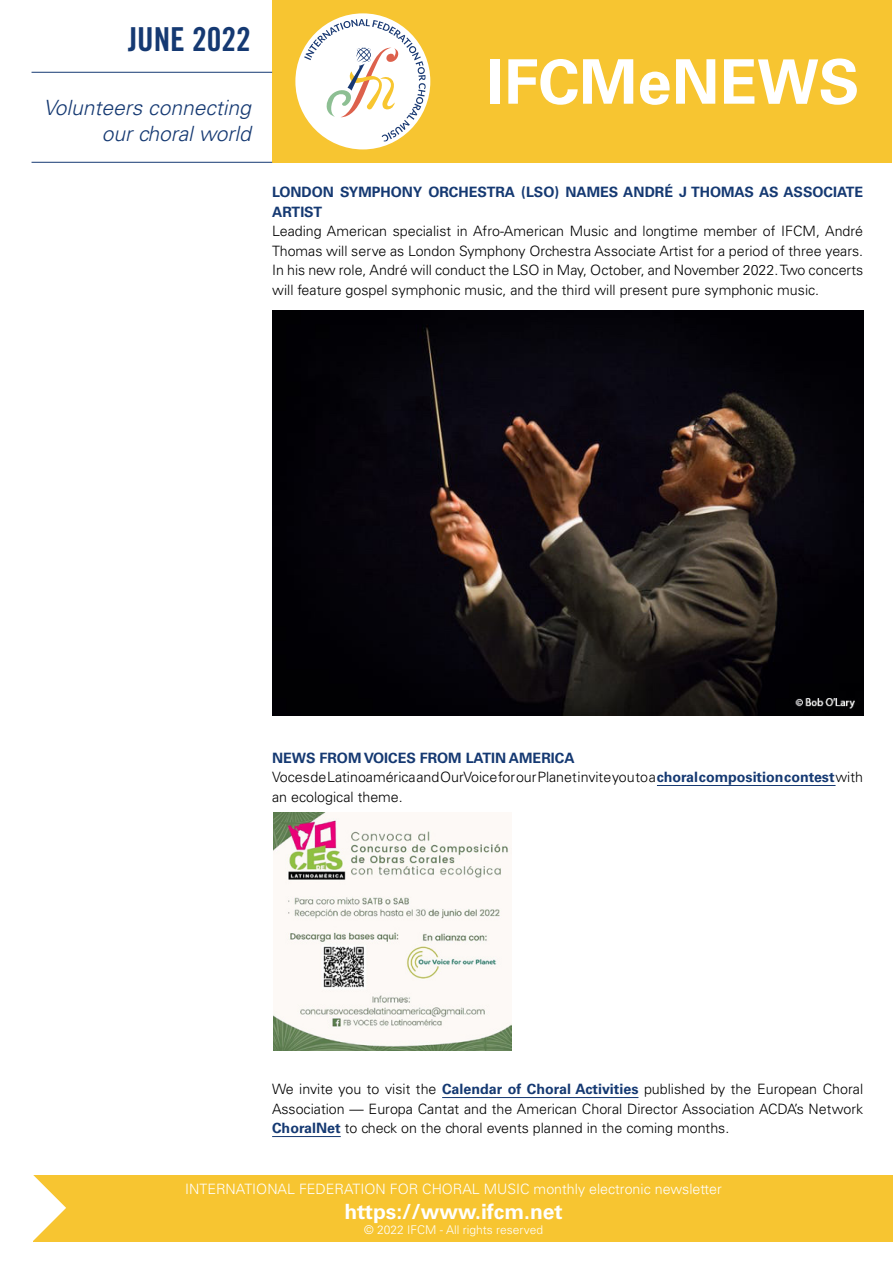
<style>
.page{position:relative;width:893px;height:1263px;background:#fff}
.page>*{position:absolute;margin:0;border:0;box-sizing:border-box;transform-origin:0 0}
.t1{font:700 61.5px "Univers LT Std";color:#fff}
.t2{font:33px "Trade Gothic LT Std Bd Cn 20";color:#153972}
.t3{font:italic 300 21px/25.2px "Univers LT Std";color:#153972;text-align:right}
.t4{font:700 21px "Univers LT Std";color:#fff}
.t5{font:300 14.25px/19.5px "Univers LT Std";color:#000;text-align:justify}
.t6{font:300 14.25px "Univers LT Std";color:#fff}
.t7{font:700 14.25px/19.5px "Univers LT Std";color:#153972}
.t8{font:300 12px "Univers LT Std";color:#fff}
.s1{font-weight:700;color:#153972}
</style>
<div class="page">
<div style="left:33px;top:1176px;width:860px;height:66px;background:#f7c531"></div>
<svg style="left:33px;top:1175px;width:33px;height:66px"></svg>
<div style="left:272px;top:0;width:619px;height:163px;background:#f7c531"></div>
<div style="left:295px;top:13px;width:135px;height:136px;background:#fff;border-radius:50%"></div>
<svg style="left:304px;top:19px;width:122px;height:123px"></svg>
<hr style="left:32px;top:72px;width:240px;height:1px;background:#153972">
<hr style="left:32px;top:162px;width:240px;height:1px;background:#153972">
<hr style="left:657px;top:785px;width:178px;height:1px;background:#153972">
<hr style="left:442px;top:1097px;width:196px;height:1px;background:#153972">
<hr style="left:272px;top:1136px;width:69px;height:1px;background:#153972">
<img style="left:272px;top:310px;width:591px;height:406px">
<img style="left:273px;top:812px;width:238px;height:238px">
<h2 class="t2" style="left:128px;top:19px;width:124px">JUNE 2022</h2>
<h3 class="t3" style="left:44px;top:96px;width:209px">Volunteers connecting our choral world</h3>
<h1 class="t1" style="left:487px;top:46px;width:374px">IFCMeNEWS</h1>
<p class="t7" style="left:272px;top:183px;width:593px">LONDON SYMPHONY ORCHESTRA (LSO) NAMES ANDRÉ J THOMAS AS ASSOCIATE<br>ARTIST</p>
<p class="t5" style="left:272px;top:222px;width:593px">Leading American specialist in Afro-American Music and longtime member of IFCM, André Thomas will serve as London Symphony Orchestra Associate Artist for a period of three years.<br>In his new role, André will conduct the LSO in May, October, and November 2022. Two concerts will feature gospel symphonic music, and the third will present pure symphonic music.</p>
<p class="t5" style="left:272px;top:748px;width:592px;text-align:left"><span class="s1">NEWS FROM VOICES FROM LATIN AMERICA<br></span>Voces de Latinoamérica and Our Voice for our Planet invite you to a <span class="s1">choral composition contest</span> with an ecological theme.</p>
<p class="t5" style="left:272px;top:1080px;width:593px">We invite you to visit the <span class="s1">Calendar of Choral Activities</span> published by the European Choral Association — Europa Cantat and the American Choral Director Association ACDA’s Network <span class="s1">ChoralNet</span> to check on the choral events planned in the coming months.</p>
<p class="t6" style="left:185px;top:1180px;width:538px">INTERNATIONAL FEDERATION FOR CHORAL MUSIC monthly electronic newsletter</p>
<h3 class="t4" style="left:344px;top:1200px;width:220px">https://www.ifcm.net</h3>
<p class="t8" style="left:364px;top:1222px;width:180px">© 2022 IFCM - All rights reserved</p>
</div>
